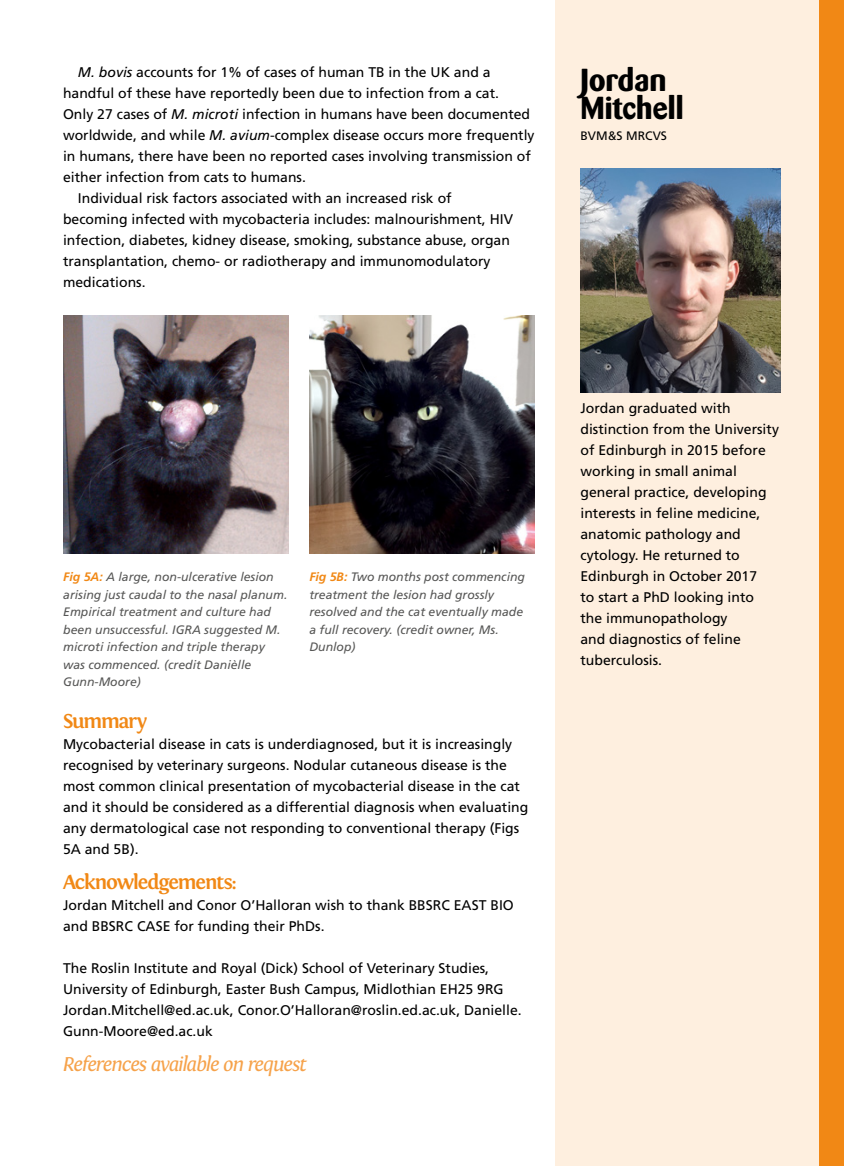
<style>
.page{position:relative;width:844px;height:1166px;background:#fff}
.page>*{position:absolute;margin:0;border:0;box-sizing:border-box;transform-origin:0 0}
.t1{font:700 31.5px/28px "Barmeno BQ";color:#000}
.t2{font:italic 21px "Fontin";letter-spacing:-.055em;color:#f6a24a}
.t3{font:700 21px "Fontin";letter-spacing:-.055em;color:#f18815}
.t4{font:14px/21px "Frutiger";color:#000}
.t5{font:italic 12.25px/17.5px "Frutiger";color:#575756}
.t6{font:12.25px "Frutiger";color:#000}
.s1{font-style:italic}
.s2{font-weight:700;color:#f18815}
</style>
<div class="page">
<div style="left:555px;top:0;width:288px;height:1166px;background:#feefdf"></div>
<div style="left:819px;top:0;width:24px;height:1166px;background:#f18815"></div>
<img style="left:580px;top:168px;width:200px;height:224px">
<img style="left:63px;top:315px;width:225px;height:238px">
<img style="left:309px;top:315px;width:225px;height:238px">
<p class="t4" style="left:78px;top:62px;width:414px"><span class="s1">M. bovis</span> accounts for 1% of cases of human TB in the UK and a</p>
<p class="t4" style="left:63px;top:83px;width:437px">handful of these have reportedly been due to infection from a cat.</p>
<p class="t4" style="left:63px;top:104px;width:468px">Only 27 cases of <span class="s1">M. microti</span> infection in humans have been documented</p>
<p class="t4" style="left:63px;top:125px;width:473px">worldwide, and while <span class="s1">M. avium</span>-complex disease occurs more frequently</p>
<p class="t4" style="left:63px;top:146px;width:469px">in humans, there have been no reported cases involving transmission of</p>
<p class="t4" style="left:63px;top:167px;width:244px">either infection from cats to humans.</p>
<p class="t4" style="left:78px;top:188px;width:375px">Individual risk factors associated with an increased risk of</p>
<p class="t4" style="left:63px;top:209px;width:451px">becoming infected with mycobacteria includes: malnourishment, HIV</p>
<p class="t4" style="left:63px;top:230px;width:448px">infection, diabetes, kidney disease, smoking, substance abuse, organ</p>
<p class="t4" style="left:63px;top:251px;width:429px">transplantation, chemo- or radiotherapy and immunomodulatory</p>
<p class="t4" style="left:63px;top:272px;width:84px">medications.</p>
<h1 class="t1" style="left:580px;top:66px;width:105px">Jordan<br>Mitchell</h1>
<p class="t6" style="left:580px;top:129px;width:88px">BVM&amp;S MRCVS</p>
<p class="t5" style="left:63px;top:568px;width:225px"><span class="s2">Fig 5A:</span> A large, non-ulcerative lesion arising just caudal to the nasal planum.<br>Empirical treatment and culture had been unsuccessful. IGRA suggested M. microti infection and triple therapy was commenced. (credit Danièlle Gunn-Moore)</p>
<h2 class="t3" style="left:63px;top:709px;width:86px">Summary</h2>
<p class="t4" style="left:63px;top:734px;width:466px">Mycobacterial disease in cats is underdiagnosed, but it is increasingly recognised by veterinary surgeons. Nodular cutaneous disease is the most common clinical presentation of mycobacterial disease in the cat and it should be considered as a differential diagnosis when evaluating any dermatological case not responding to conventional therapy (Figs 5A and 5B).</p>
<h2 class="t3" style="left:63px;top:870px;width:175px">Acknowledgements:</h2>
<p class="t4" style="left:63px;top:895px;width:452px">Jordan Mitchell and Conor O’Halloran wish to thank BBSRC EAST BIO and BBSRC CASE for funding their PhDs.</p>
<p class="t4" style="left:63px;top:958px;width:460px">The Roslin Institute and Royal (Dick) School of Veterinary Studies, University of Edinburgh, Easter Bush Campus, Midlothian EH25 9RG Jordan.Mitchell@ed.ac.uk, Conor.O’Halloran@roslin.ed.ac.uk, Danielle.<br>Gunn-Moore@ed.ac.uk</p>
<h2 class="t2" style="left:63px;top:1052px;width:245px">References available on request</h2>
<p class="t5" style="left:309px;top:568px;width:217px"><span class="s2">Fig 5B:</span> Two months post commencing treatment the lesion had grossly resolved and the cat eventually made a full recovery. (credit owner, Ms.<br>Dunlop)</p>
<p class="t4" style="left:580px;top:398px;width:200px">Jordan graduated with distinction from the University of Edinburgh in 2015 before working in small animal general practice, developing interests in feline medicine, anatomic pathology and cytology. He returned to<br>Edinburgh in October 2017<br>to start a PhD looking into the immunopathology<br>and diagnostics of feline tuberculosis.</p>
</div>
